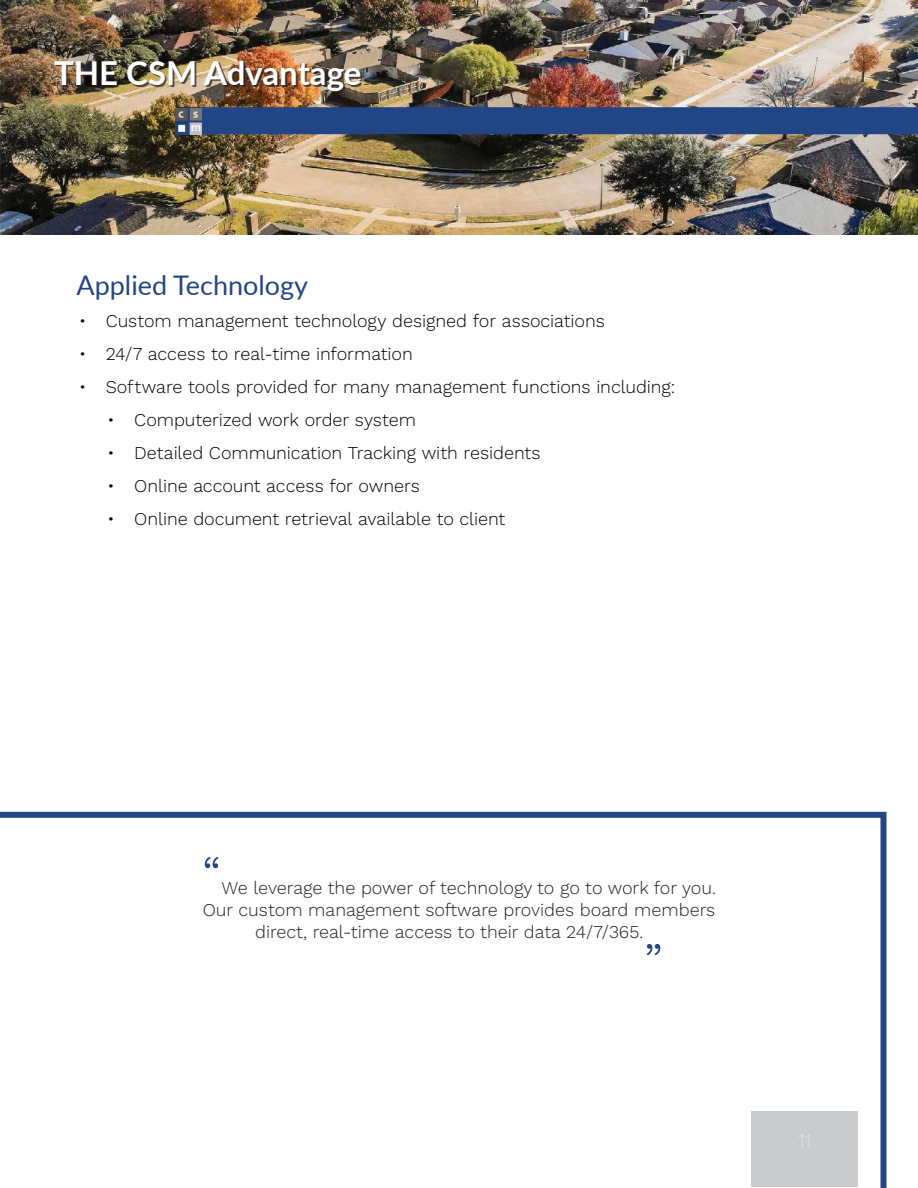
<style>
.page{position:relative;width:918px;height:1188px;background:#fff}
.page>*{position:absolute;margin:0;border:0;box-sizing:border-box;transform-origin:0 0}
.t1{font:54px "Work Sans";color:#224586}
.t2{font:700 33px "Lato";color:#fff}
.t3{font:27px "Lato";color:#224587}
.t4{font:18px "Work Sans";letter-spacing:-.005em;color:#000}
.t5{font:18px "Work Sans";color:#231f20}
</style>
<div class="page">
<img style="left:0;top:0;width:917px;height:235px">
<div style="left:176px;top:107px;width:742px;height:27px;background:#224586;border-radius:2px"></div>
<img style="left:176px;top:107px;width:26px;height:27px">
<div style="left:56px;top:62px;width:306px;height:30px;background:#231f20;opacity:.75"></div>
<svg style="left:0;top:811px;width:887px;height:377px"></svg>
<svg style="left:917px;top:0;width:1px;height:235px"></svg>
<h2 class="t2" style="left:54px;top:49px;width:309px">THE CSM Advantage</h2>
<h3 class="t3" style="left:76px;top:266px;width:233px">Applied Technology</h3>
<p class="t4" style="left:79px;top:307px;width:528px">• Custom management technology designed for associations</p>
<p class="t4" style="left:79px;top:340px;width:336px">• 24/7 access to real-time information</p>
<p class="t4" style="left:79px;top:373px;width:598px">• Software tools provided for many management functions including:</p>
<p class="t4" style="left:107px;top:406px;width:310px">• Computerized work order system</p>
<p class="t4" style="left:107px;top:439px;width:435px">• Detailed Communication Tracking with residents</p>
<p class="t4" style="left:107px;top:472px;width:314px">• Online account access for owners</p>
<p class="t4" style="left:107px;top:505px;width:400px">• Online document retrieval available to client</p>
<h1 class="t1" style="left:202px;top:835px;width:21px">“</h1>
<p class="t5" style="left:221px;top:875px;width:496px">We leverage the power of technology to go to work for you.</p>
<p class="t5" style="left:203px;top:896px;width:514px">Our custom management software provides board members</p>
<p class="t5" style="left:255px;top:918px;width:390px">direct, real-time access to their data 24/7/365.</p>
<h1 class="t1" style="left:643px;top:922px;width:21px">”</h1>
</div>
